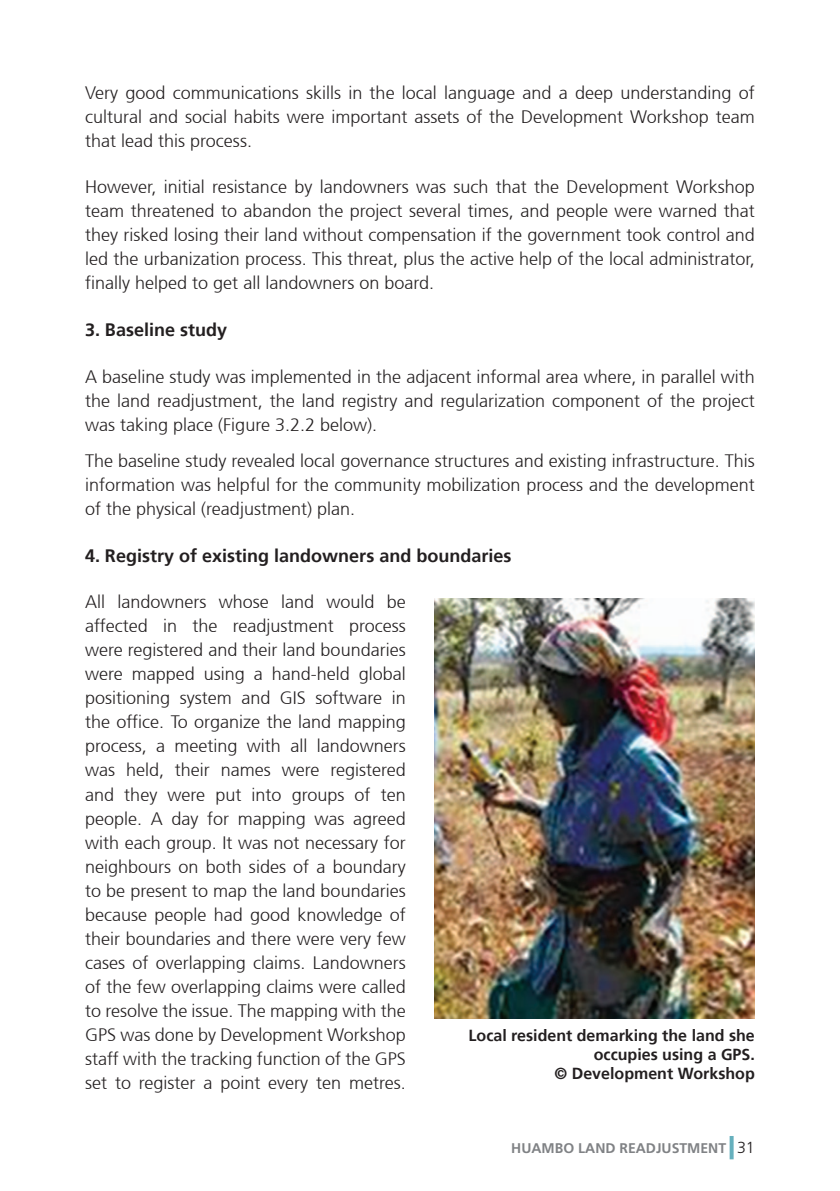
<style>
.page{position:relative;width:840px;height:1191px;background:#fff}
.page>*{position:absolute;margin:0;border:0;box-sizing:border-box;transform-origin:0 0}
.Body_Text_Frutiger{font:300 18px/24px "Frutiger 45";color:#231f20;text-align:justify}
.Body_Text_Frutiger-2{font:700 18px "Frutiger 65";color:#231f20}
.captions__credits_an{font:700 16px/19.2px "Frutiger 65";color:#231f20;text-align:right}
.captions_and_credits{font:700 14px "Frutiger LT Std";color:#808285}
.s1{font-family:"Frutiger LT Std"}
.s2{font-weight:300;font-size:16px;color:#231f20}
</style>
<div class="page">
<svg style="left:729px;top:1136px;width:4px;height:23px"></svg>
<img style="left:434px;top:599px;width:320px;height:419px">
<p class="Body_Text_Frutiger" style="left:85px;top:81px;width:671px">Very good communications skills in the local language and a deep understanding of cultural and social habits were important assets of the Development Workshop team that lead this process.</p>
<p class="Body_Text_Frutiger" style="left:85px;top:175px;width:671px">However, initial resistance by landowners was such that the Development Workshop team threatened to abandon the project several times, and people were warned that they risked losing their land without compensation if the government took control and led the urbanization process. This threat, plus the active help of the local administrator, finally helped to get all landowners on board.</p>
<p class="Body_Text_Frutiger-2" style="left:85px;top:319px;width:143px">3. Baseline study</p>
<p class="Body_Text_Frutiger" style="left:85px;top:365px;width:670px">A baseline study was implemented in the adjacent informal area where, in parallel with the land readjustment, the land registry and regularization component of the project was taking place (Figure 3.2.2 below).</p>
<p class="Body_Text_Frutiger" style="left:85px;top:449px;width:671px">The baseline study revealed local governance structures and existing infrastructure. This information was helpful for the community mobilization process and the development of the physical (readjustment) plan.</p>
<p class="Body_Text_Frutiger-2" style="left:85px;top:545px;width:427px">4. Registry of existing landowners and boundaries</p>
<p class="Body_Text_Frutiger" style="left:85px;top:590px;width:322px">All landowners whose land would be affected in the readjustment process were registered and their land boundaries were mapped using a hand-held global positioning system and GIS software in the office. To organize the land mapping process, a meeting with all landowners was held, their names were registered and they were put into groups of ten people. A day for mapping was agreed with each group. It was not necessary for neighbours on both sides of a boundary to be present to map the land boundaries because people had good knowledge of their boundaries and there were very few cases of overlapping claims. Landowners of the few overlapping claims were called to resolve the issue. The mapping with the GPS was done by Development Workshop staff with the tracking function of the GPS set to register a point every ten metres.</p>
<p class="captions__credits_an" style="left:468px;top:1025px;width:287px">Local resident demarking the land she occupies using a GPS.</p>
<p class="captions__credits_an" style="left:554px;top:1064px;width:202px"><span class="s1">©</span> Development Workshop</p>
<p class="captions_and_credits" style="left:511px;top:1139px;width:245px">HUAMBO LAND READJUSTMENT <span class="s2">31</span></p>
</div>
